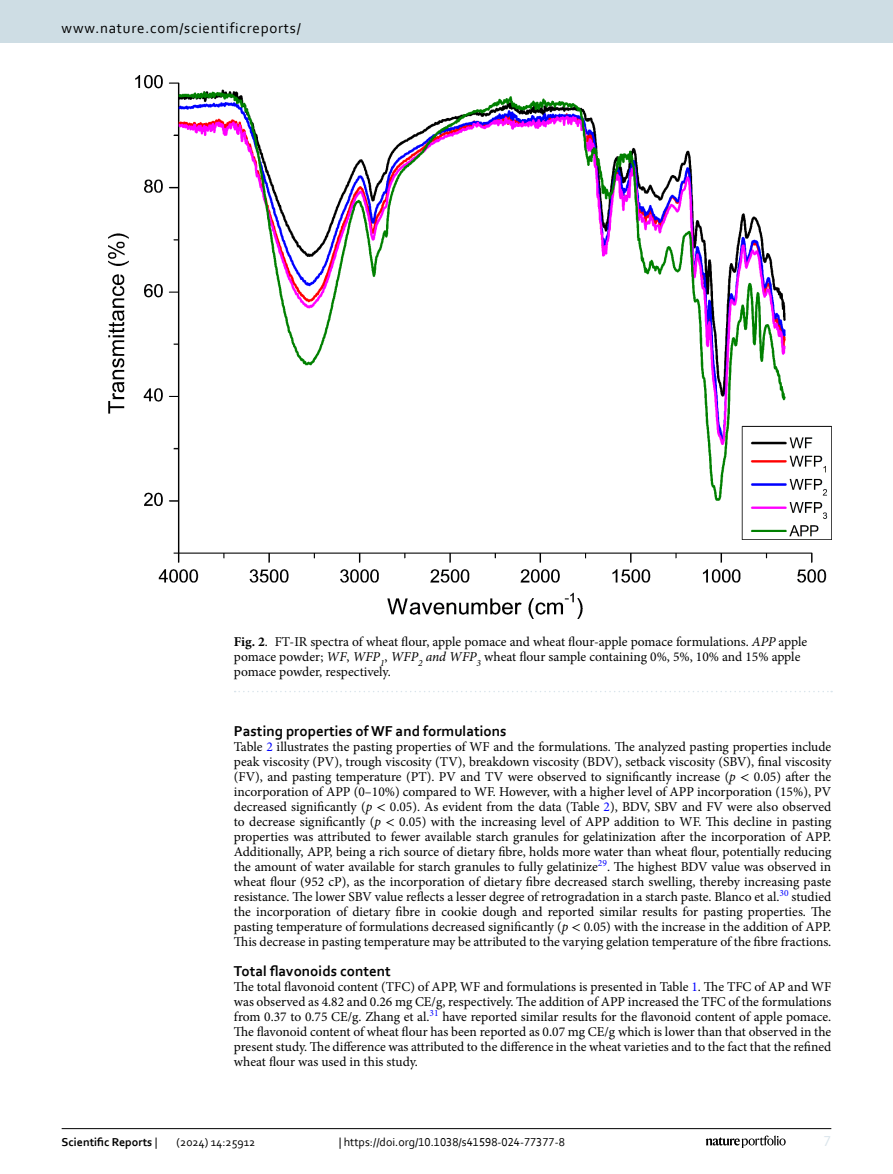
<style>
.page{position:relative;width:893px;height:1174px;background:#fff}
.page>*{position:absolute;margin:0;border:0;box-sizing:border-box;transform-origin:0 0}
.Head_2{font:700 15px "Corbel";color:#000}
.t1{font:15px "Corbel";letter-spacing:.05em;color:#000}
.t2{font:15px "Corbel";color:#d9e4eb}
.Body_Text{font:13.5px/15px "Minion Pro";color:#000;text-align:justify}
.Figure_Caption{font:13.5px/15px "Minion Pro";letter-spacing:-.005em;color:#000}
.t3{font:12px "Corbel";color:#000}
.t4{font:700 12px "Corbel";color:#000}
.s1{font-weight:700}
.s2{font-style:italic}
.s3{color:#00f}
.s4{font-family:"STIX"}
.s5{font-weight:400}
</style>
<div class="page">
<img style="left:108px;top:76px;width:723px;height:542px">
<svg style="left:235px;top:691px;width:597px;height:1px"></svg>
<hr style="left:62px;top:1128px;width:769px;height:1px;background:#000">
<svg style="left:706px;top:1135px;width:80px;height:12px"></svg>
<div style="left:0;top:0;width:893px;height:43px;background:#cedde4"></div>
<p class="t1" style="left:62px;top:18px;width:241px">www.nature.com/scientificreports/</p>
<p class="Figure_Caption" style="left:234px;top:634px;width:575px"><span class="s1">Fig. 2</span>. FT-IR spectra of wheat flour, apple pomace and wheat flour-apple pomace formulations. <span class="s2">APP</span> apple pomace powder; <span class="s2">WF</span>, <span class="s2">WFP</span><sub>1</sub>, <span class="s2">WFP</span><sub>2</sub> <span class="s2">and WFP</span><sub>3</sub> wheat flour sample containing 0%, 5%, 10% and 15% apple pomace powder, respectively.</p>
<p class="Head_2" style="left:234px;top:721px;width:274px">Pasting properties of WF and formulations</p>
<p class="Body_Text" style="left:234px;top:739px;width:599px">Table <span class="s3">2</span> illustrates the pasting properties of WF and the formulations. The analyzed pasting properties include peak viscosity (PV), trough viscosity (TV), breakdown viscosity (BDV), setback viscosity (SBV), final viscosity (FV), and pasting temperature (PT). PV and TV were observed to significantly increase (<span class="s2">p</span> <span class="s4">&lt;</span> 0.05) after the incorporation of APP (0–10%) compared to WF. However, with a higher level of APP incorporation (15%), PV decreased significantly (<span class="s2">p</span> <span class="s4">&lt;</span> 0.05). As evident from the data (Table <span class="s3">2</span>), BDV, SBV and FV were also observed to decrease significantly (<span class="s2">p</span> <span class="s4">&lt;</span> 0.05) with the increasing level of APP addition to WF. This decline in pasting properties was attributed to fewer available starch granules for gelatinization after the incorporation of APP.<br>Additionally, APP, being a rich source of dietary fibre, holds more water than wheat flour, potentially reducing the amount of water available for starch granules to fully gelatinize<sup>29</sup>. The highest BDV value was observed in wheat flour (952 cP), as the incorporation of dietary fibre decreased starch swelling, thereby increasing paste resistance. The lower SBV value reflects a lesser degree of retrogradation in a starch paste. Blanco et al.<sup>30</sup> studied the incorporation of dietary fibre in cookie dough and reported similar results for pasting properties. The pasting temperature of formulations decreased significantly (<span class="s2">p</span> <span class="s4">&lt;</span> 0.05) with the increase in the addition of APP.<br>This decrease in pasting temperature may be attributed to the varying gelation temperature of the fibre fractions.</p>
<p class="Head_2" style="left:234px;top:961px;width:158px">Total flavonoids content</p>
<p class="Body_Text" style="left:234px;top:979px;width:599px">The total flavonoid content (TFC) of APP, WF and formulations is presented in Table <span class="s3">1</span>. The TFC of AP and WF was observed as 4.82 and 0.26 mg CE/g, respectively. The addition of APP increased the TFC of the formulations from 0.37 to 0.75 CE/g. Zhang et al.<sup>31</sup> have reported similar results for the flavonoid content of apple pomace.<br>The flavonoid content of wheat flour has been reported as 0.07 mg CE/g which is lower than that observed in the present study. The difference was attributed to the difference in the wheat varieties and to the fact that the refined wheat flour was used in this study.</p>
<p class="t4" style="left:62px;top:1134px;width:97px">Scientific Reports <span class="s5">|</span></p>
<p class="t3" style="left:177px;top:1134px;width:80px">(2024) 14:25912</p>
<p class="t3" style="left:339px;top:1134px;width:228px">| https://doi.org/10.1038/s41598-024-77377-8</p>
<p class="t2" style="left:824px;top:1132px;width:9px">7</p>
</div>
